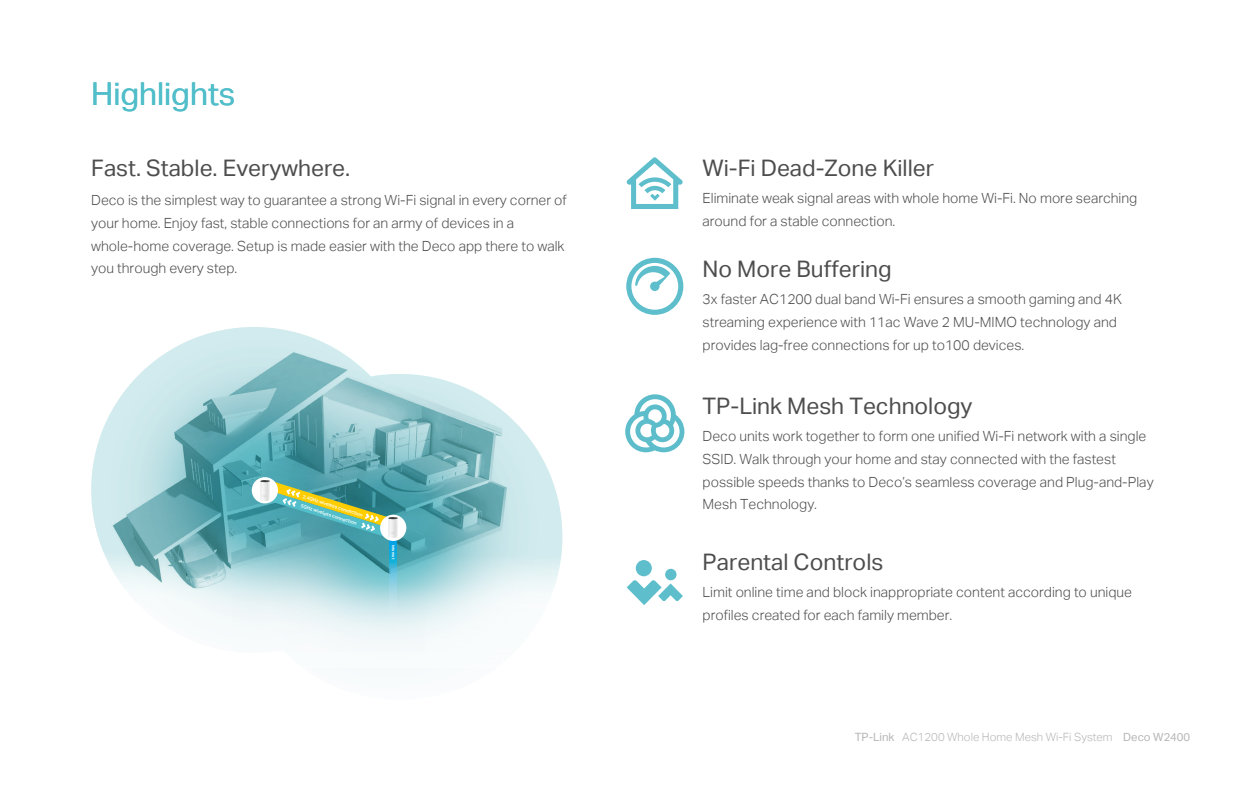
<style>
.page{position:relative;width:1260px;height:788px;background:#fff}
.page>*{position:absolute;margin:0;border:0;box-sizing:border-box;transform-origin:0 0}
.t1{font:31.5px "TP Link Aktiv Regular";color:#51beca}
.t2{font:22.75px "TP Link Aktiv Regular";color:#4e4d4d}
.t3{font:14px/22.8px "TP Link Aktiv Light";color:#4e4d4d}
.t4{font:11.38px "TP Link Aktiv Light";color:#b5b5b5}
.t5{font:4.81px "TP Link Aktiv Medium";color:#fff}
.t6{font:3.76px "TP Link Aktiv Bold";letter-spacing:.01em;color:#fff}
.s1{font-family:"TP Link Aktiv Regular"}
.s2{font-family:"TP Link Aktiv Regular";font-size:11.2px}
</style>
<div class="page">
<svg style="left:625px;top:394px;width:59px;height:58px"></svg>
<svg style="left:626px;top:157px;width:57px;height:52px"></svg>
<svg style="left:91px;top:327px;width:471px;height:266px"></svg>
<img style="left:106px;top:332px;width:318px;height:295px">
<img style="left:233px;top:371px;width:318px;height:274px">
<svg style="left:264px;top:480px;width:141px;height:60px;background:#60a392"></svg>
<svg style="left:390px;top:541px;width:7px;height:75px"></svg>
<svg style="left:380px;top:514px;width:26px;height:27px"></svg>
<img style="left:389px;top:518px;width:9px;height:19px">
<div style="left:252px;top:477px;width:26px;height:26px;background:#fff;border-radius:50%"></div>
<img style="left:260px;top:480px;width:9px;height:20px">
<div style="left:636px;top:560px;width:16px;height:16px;background:#5ebecb;border-radius:50%"></div>
<div style="left:665px;top:568px;width:12px;height:12px;background:#5ebecb;border-radius:50%"></div>
<svg style="left:628px;top:580px;width:54px;height:25px"></svg>
<svg style="left:626px;top:258px;width:57px;height:57px"></svg>
<h1 class="t1" style="left:91px;top:76px;width:146px">Highlights</h1>
<h2 class="t2" style="left:91px;top:154px;width:261px">Fast. Stable. Everywhere.</h2>
<h2 class="t2" style="left:703px;top:154px;width:233px">Wi-Fi Dead-Zone Killer</h2>
<p class="t3" style="left:703px;top:186px;width:436px">Eliminate weak signal areas with whole home Wi-Fi. No more searching around for a stable connection.</p>
<p class="t3" style="left:91px;top:189px;width:477px">Deco is the simplest way to guarantee a strong Wi-Fi signal in every corner of your home. Enjoy fast, stable connections for an army of devices in a whole-home coverage. Setup is made easier with the Deco app there to walk you through every step.</p>
<h2 class="t2" style="left:703px;top:256px;width:191px">No More Buffering</h2>
<p class="t3" style="left:703px;top:288px;width:421px">3x faster AC1200 dual band Wi-Fi ensures a smooth gaming and 4K streaming experience with 11ac Wave 2 MU-MIMO technology and provides lag-free connections for up to100 devices.</p>
<p class="t5" style="left:304px;top:494px;width:64px;rotate:17deg">2.4GHz wireless connection</p>
<p class="t5" style="left:302px;top:503px;width:60px;rotate:17deg">5GHz wireless connection</p>
<p class="t6" style="left:396px;top:544px;width:16px;rotate:90deg">Internet</p>
<h2 class="t2" style="left:703px;top:392px;width:271px">TP-Link Mesh Technology</h2>
<p class="t3" style="left:703px;top:424px;width:453px">Deco units work together to form one unified Wi-Fi network with a single SSID. Walk through your home and stay connected with the fastest possible speeds thanks to Deco’s seamless coverage and Plug-and-Play Mesh Technology.</p>
<h2 class="t2" style="left:703px;top:549px;width:182px">Parental Controls</h2>
<p class="t3" style="left:703px;top:581px;width:431px">Limit online time and block inappropriate content according to unique profiles created for each family member.</p>
<p class="t4" style="left:855px;top:730px;width:337px"><span class="s1">TP-Link</span> AC1200 Whole Home Mesh Wi-Fi System <span class="s2">Deco W2400</span></p>
</div>
